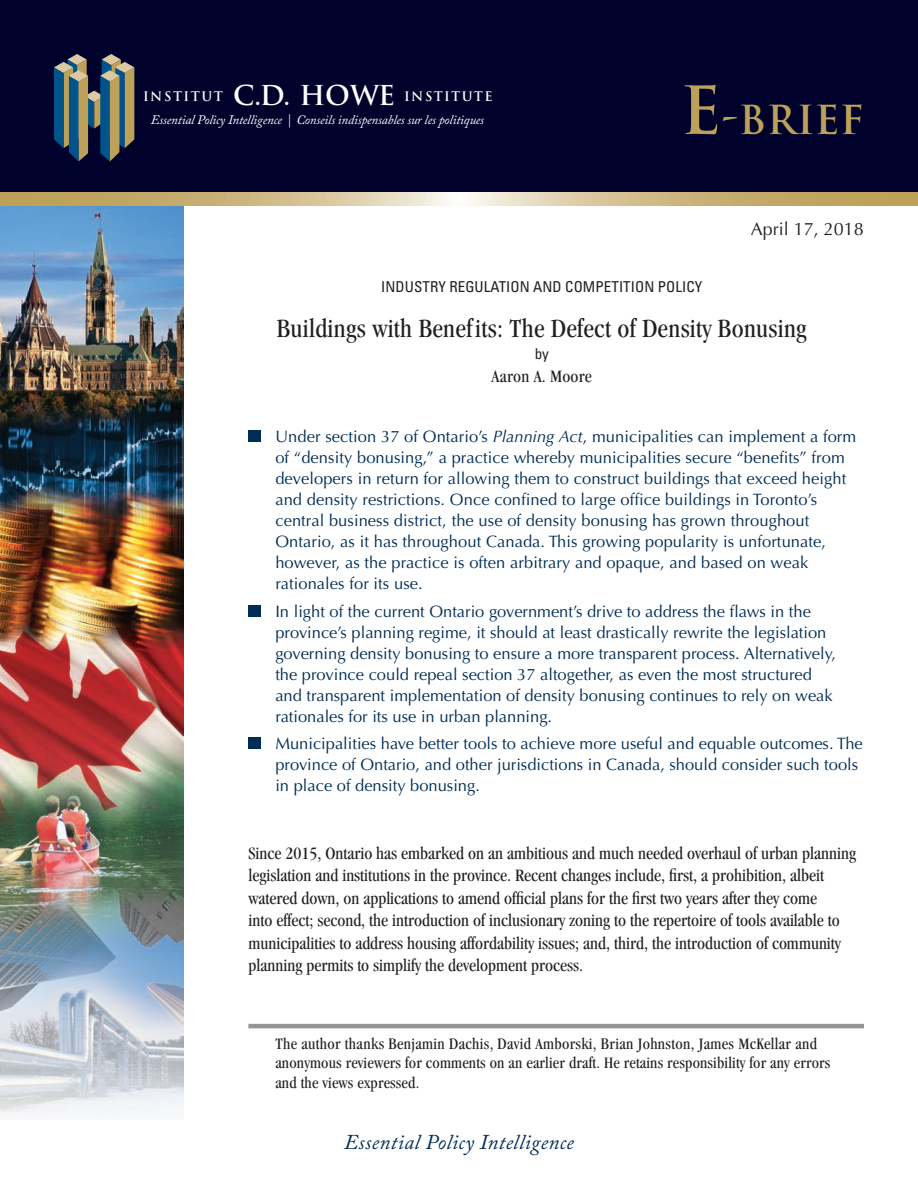
<style>
.page{position:relative;width:918px;height:1188px;background:#fff}
.page>*{position:absolute;margin:0;border:0;box-sizing:border-box;transform-origin:0 0}
.t1{font:700 39px "Trajan";letter-spacing:.01em;color:#bda15a}
.t2{font:condensed 27px "Garamond";letter-spacing:.01em;color:#231f20}
.t3{font:italic 21px "Adobe Caslon Pro";letter-spacing:.02em;color:#002d56}
.body_copy{font:condensed 18px/22.5px "Garamond";color:#231f20}
.t4{font:18px "Optima";color:#231f20}
.t5{font:16.5px/21px "Optima";color:#002d56}
.foot_note{font:condensed 16.5px/19.5px "Garamond";letter-spacing:.01em;color:#231f20}
.t6{font:condensed 15px "Univers";letter-spacing:.005em;color:#231f20}
.t7{font:italic 12.9px/23.1px "Adobe Caslon Pro";letter-spacing:-.01em;color:#fff;text-align:center}
.s1{font-family:"Trajan";font-weight:700;font-style:normal}
.s2{font-family:"Trajan";font-weight:700;font-style:normal;font-size:26.7px}
.s3{font-size:64.5px}
.s4{font-style:italic}
</style>
<div class="page">
<div style="left:0;top:0;width:918px;height:192px;background:#00022c"></div>
<img style="left:0;top:205px;width:184px;height:910px">
<svg style="left:54px;top:54px;width:80px;height:107px"></svg>
<svg style="left:0;top:192px;width:918px;height:13px"></svg>
<div style="left:248px;top:430px;width:12px;height:12px;background:#002d56"></div>
<div style="left:248px;top:605px;width:12px;height:12px;background:#002d56"></div>
<div style="left:248px;top:737px;width:12px;height:12px;background:#002d56"></div>
<hr style="left:248px;top:1024px;width:616px;height:4px;background:#939598">
<p class="t7" style="left:143px;top:85px;width:351px"><span class="s1">INSTITUT</span> <span class="s2">C.D. HOWE</span> <span class="s1">INSTITUTE<br></span>Essential Policy Intelligence | Conseils indispensables sur les politiques</p>
<p class="t1" style="left:681px;top:95px;width:185px"><span class="s3">E</span>-BRIEF</p>
<p class="t4" style="left:751px;top:219px;width:115px">April 17, 2018</p>
<p class="t6" style="left:381px;top:277px;width:323px">INDUSTRY REGULATION AND COMPETITION POLICY</p>
<p class="t2" style="left:277px;top:313px;width:532px">Buildings with Benefits: The Defect of Density Bonusing</p>
<p class="t6" style="left:535px;top:344px;width:16px">by</p>
<p class="body_copy" style="left:492px;top:365px;width:102px">Aaron A. Moore</p>
<p class="t5" style="left:275px;top:426px;width:582px">Under section 37 of Ontario’s <span class="s4">Planning Act</span>, municipalities can implement a form of “density bonusing,” a practice whereby municipalities secure “benefits” from developers in return for allowing them to construct buildings that exceed height and density restrictions. Once confined to large office buildings in Toronto’s central business district, the use of density bonusing has grown throughout Ontario, as it has throughout Canada. This growing popularity is unfortunate, however, as the practice is often arbitrary and opaque, and based on weak rationales for its use.</p>
<p class="t5" style="left:275px;top:601px;width:562px">In light of the current Ontario government’s drive to address the flaws in the province’s planning regime, it should at least drastically rewrite the legislation governing density bonusing to ensure a more transparent process. Alternatively, the province could repeal section 37 altogether, as even the most structured and transparent implementation of density bonusing continues to rely on weak rationales for its use in urban planning.</p>
<p class="t5" style="left:275px;top:734px;width:589px">Municipalities have better tools to achieve more useful and equable outcomes. The province of Ontario, and other jurisdictions in Canada, should consider such tools in place of density bonusing.</p>
<p class="body_copy" style="left:248px;top:841px;width:609px">Since 2015, Ontario has embarked on an ambitious and much needed overhaul of urban planning legislation and institutions in the province. Recent changes include, first, a prohibition, albeit watered down, on applications to amend official plans for the first two years after they come<br>into effect; second, the introduction of inclusionary zoning to the repertoire of tools available to municipalities to address housing affordability issues; and, third, the introduction of community planning permits to simplify the development process.</p>
<p class="foot_note" style="left:275px;top:1033px;width:556px">The author thanks Benjamin Dachis, David Amborski, Brian Johnston, James McKellar and anonymous reviewers for comments on an earlier draft. He retains responsibility for any errors and the views expressed.</p>
<p class="t3" style="left:344px;top:1130px;width:231px">Essential Policy Intelligence</p>
</div>
